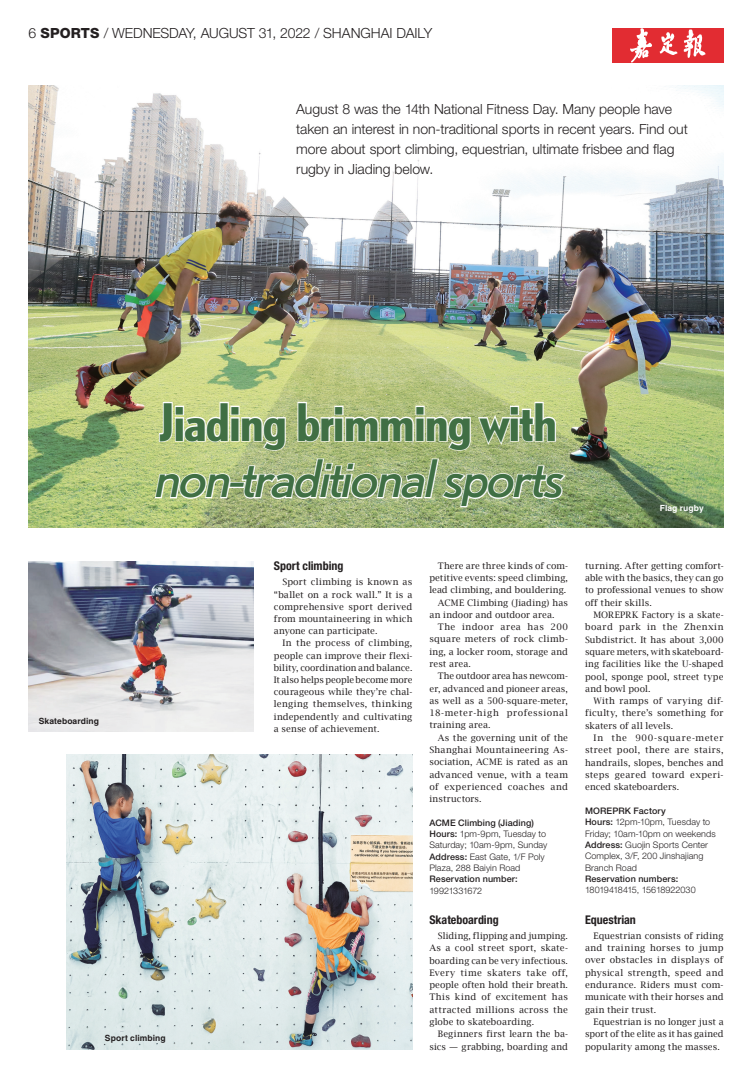
<style>
.page{position:relative;width:752px;height:1078px;background:#fff}
.page>*{position:absolute;margin:0;border:0;box-sizing:border-box;transform-origin:0 0}
._0_head2{font:italic 48px "DTL Nobel T";letter-spacing:-.05em;color:#406f44}
._0_head2-2{font:700 condensed 48px "DTL Nobel T";letter-spacing:-.05em;color:#406f44}
._0_deck{font:300 14px/20px "Helvetica Neue LT Std";letter-spacing:-.005em;color:#231f20}
._1_date{font:300 14px "Helvetica Neue LT Std";letter-spacing:-.005em;color:#231f20}
._0_xhead{font:700 condensed 12px "Helvetica Neue LT Std";color:#231f20}
._0_body{font:9px/12.3px "Lucida Bright";letter-spacing:.02em;color:#231f20;text-align:justify}
._1_whatson-3{font:300 9px/11.3px "Helvetica Neue LT Std";letter-spacing:.01em;color:#231f20}
._1_whatson-3-2{font:500 9px/11.3px "Helvetica Neue LT Std";letter-spacing:.01em;color:#231f20}
._1_whatson-3-3{font:300 9px/11.3px "Helvetica Neue LT Std";letter-spacing:-.015em;color:#231f20}
._1_caption{font:700 8.5px "Helvetica LT Std";letter-spacing:.01em;color:#231f20}
._1_caption-2{font:700 8.5px "Helvetica LT Std";letter-spacing:.01em;color:#fff}
.s1{font-weight:800}
.s2{font-weight:500}
.s3{font-weight:300}
</style>
<div class="page">
<img style="left:66px;top:754px;width:346px;height:295px">
<img style="left:28px;top:85px;width:695px;height:442px">
<img style="left:28px;top:561px;width:225px;height:170px">
<svg style="left:158px;top:401px;width:128px;height:50px"></svg>
<svg style="left:296px;top:401px;width:260px;height:50px;background:#beca98"></svg>
<svg style="left:153px;top:457px;width:413px;height:51px;background:#b7c696"></svg>
<div style="left:611px;top:28px;width:112px;height:34px;background:#e22c32"></div>
<svg style="left:630px;top:28px;width:75px;height:34px"></svg>
<p class="_1_date" style="left:28px;top:25px;width:324px">6 <span class="s1">SPORTS</span> / WEDNESday, AUGUST 31, 2022 / Shang</p>
<p class="_1_date" style="left:371px;top:25px;width:63px">hai Daily</p>
<p class="_0_deck" style="left:296px;top:99px;width:393px">August 8 was the 14th National Fitness Day. Many people have taken an interest in non-traditional sports in recent years. Find out more about sport climbing, equestrian, ultimate frisbee and flag rugby in Jiading below.</p>
<p class="_0_head2-2" style="left:160px;top:388px;width:400px">Jiading brimming with</p>
<p class="_0_head2" style="left:154px;top:445px;width:411px">non-traditional sports</p>
<p class="_1_caption-2" style="left:659px;top:502px;width:45px">Flag rugby</p>
<p class="_1_caption" style="left:39px;top:715px;width:62px">Skateboarding</p>
<p class="_1_caption" style="left:105px;top:1032px;width:62px">Sport climbing</p>
<p class="_0_xhead" style="left:274px;top:558px;width:71px">Sport climbing</p>
<p class="_0_body" style="left:274px;top:576px;width:140px;text-indent:9px">Sport climbing is known as “ballet on a rock wall.” It is a comprehensive sport derived from mountaineering in which anyone can participate.</p>
<p class="_0_body" style="left:274px;top:637px;width:140px;text-indent:9px">In the process of climbing, people can improve their flexi&shy;bility, coordination and balance.<br>It also helps people become more courageous while they’re chal&shy;lenging themselves, thinking independently and cultivating a sense of achievement.</p>
<p class="_0_body" style="left:429px;top:559px;width:140px;text-indent:9px">There are three kinds of com&shy;petitive events: speed climbing, lead climbing, and bouldering.</p>
<p class="_0_body" style="left:429px;top:596px;width:140px;text-indent:9px">ACME Climbing (Jiading) has an indoor and outdoor area.</p>
<p class="_0_body" style="left:429px;top:620px;width:140px;text-indent:9px">The indoor area has 200 square meters of rock climb&shy;ing, a locker room, storage and rest area.</p>
<p class="_0_body" style="left:429px;top:669px;width:140px;text-indent:9px">The outdoor area has newcom&shy;er, advanced and pioneer areas, as well as a 500-square-meter, 18-meter-high professional training area.</p>
<p class="_0_body" style="left:429px;top:731px;width:140px;text-indent:9px">As the governing unit of the Shanghai Mountaineering As&shy;sociation, ACME is rated as an advanced venue, with a team of experienced coaches and instructors.</p>
<p class="_1_whatson-3-2" style="left:429px;top:816px;width:106px">ACME Climbing (Jiading)</p>
<p class="_1_whatson-3" style="left:429px;top:827px;width:119px"><span class="s2">Hours:</span> 1pm-9pm, Tuesday to<br>Saturday; 10am-9pm, Sunday</p>
<p class="_1_whatson-3" style="left:429px;top:850px;width:117px"><span class="s2">Address:</span> East Gate, 1/F Poly<br>Plaza, 288 Baiyin Road</p>
<p class="_1_whatson-3-2" style="left:429px;top:873px;width:90px">Reservation number:<br><span class="s3">19921331672</span></p>
<p class="_0_xhead" style="left:429px;top:912px;width:71px">Skateboarding</p>
<p class="_0_body" style="left:429px;top:929px;width:140px;text-indent:9px">Sliding, flipping and jumping.<br>As a cool street sport, skate&shy;boarding can be very infectious.<br>Every time skaters take off, people often hold their breath.<br>This kind of excitement has attracted millions across the globe to skateboarding.</p>
<p class="_0_body" style="left:429px;top:1027px;width:140px;text-align:right">Beginners first learn the ba&shy;sics — grabbing, boarding and</p>
<p class="_0_body" style="left:584px;top:559px;width:140px">turning. After getting comfort&shy;able with the basics, they can go to professional venues to show off their skills.</p>
<p class="_0_body" style="left:584px;top:608px;width:140px;text-indent:9px">MOREPRK Factory is a skate&shy;board park in the Zhenxin Subdistrict. It has about 3,000 square meters, with skateboard&shy;ing facilities like the U-shaped pool, sponge pool, street type and bowl pool.</p>
<p class="_0_body" style="left:584px;top:694px;width:140px;text-indent:9px">With ramps of varying dif&shy;ficulty, there’s something for skaters of all levels.</p>
<p class="_0_body" style="left:584px;top:731px;width:140px;text-indent:9px">In the 900-square-meter street pool, there are stairs, handrails, slopes, benches and steps geared toward experi&shy;enced skateboarders.</p>
<p class="_1_whatson-3-2" style="left:584px;top:804px;width:82px">MOREPRK Factory</p>
<p class="_1_whatson-3" style="left:584px;top:816px;width:132px"><span class="s2">Hours:</span> 12pm-10pm, Tuesday to<br>Friday; 10am-10pm on weekends</p>
<p class="_1_whatson-3" style="left:584px;top:838px;width:124px"><span class="s2">Address:</span> Guojin Sports Center<br>Complex, 3/F, 200 Jinshajiang<br>Branch Road</p>
<p class="_1_whatson-3-3" style="left:584px;top:872px;width:112px"><span class="s2">Reservation numbers:<br></span>18019418415, 15618922030</p>
<p class="_0_xhead" style="left:584px;top:911px;width:52px">Equestrian</p>
<p class="_0_body" style="left:584px;top:929px;width:140px;text-indent:9px">Equestrian consists of riding and training horses to jump over obstacles in displays of physical strength, speed and endurance. Riders must com&shy;municate with their horses and gain their trust.</p>
<p class="_0_body" style="left:584px;top:1015px;width:140px;text-indent:9px">Equestrian is no longer just a sport of the elite as it has gained popularity among the masses.</p>
</div>
